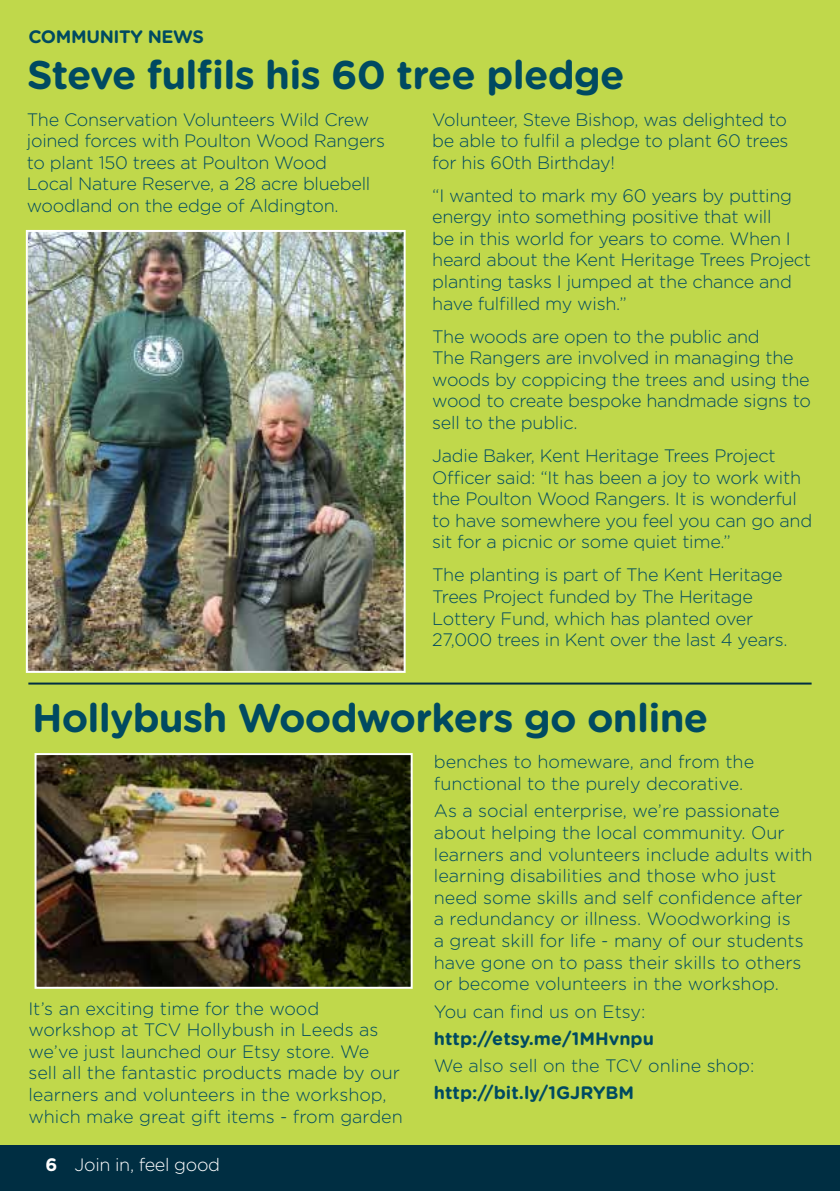
<style>
.page{position:relative;width:840px;height:1191px;background:#fff}
.page>*{position:absolute;margin:0;border:0;box-sizing:border-box;transform-origin:0 0}
.t1{font:700 40px "Gotham Rounded";letter-spacing:-.02em;color:#004a61}
.t2{font:300 18px/21.6px "Gotham Rounded";letter-spacing:-.015em;color:#004a61}
.t3{font:700 18px "Gotham Rounded";color:#004a61}
.t4{font:300 18px "Gotham Rounded";letter-spacing:-.02em;color:#fff}
.t5{font:700 18px "Gotham Rounded";letter-spacing:-.02em;color:#004a61}
.s1{font-weight:700}
</style>
<div class="page">
<div style="left:0;top:0;width:839px;height:1180px;background:#c0d84b"></div>
<div style="left:0;top:1145px;width:839px;height:46px;background:#002e42"></div>
<img style="left:29px;top:233px;width:373px;height:437px">
<div style="left:26px;top:230px;width:379px;height:443px;border:2px solid #fff"></div>
<img style="left:38px;top:756px;width:371px;height:229px">
<div style="left:35px;top:753px;width:377px;height:235px;border:2px solid #fff"></div>
<hr style="left:28px;top:682px;width:783px;height:2px;background:#002e42">
<p class="t5" style="left:28px;top:23px;width:177px">COMMUNITY NEWS</p>
<h1 class="t1" style="left:27px;top:45px;width:598px">Steve fulfils his 60 tree pledge</h1>
<p class="t2" style="left:27px;top:107px;width:359px">The Conservation Volunteers Wild Crew joined forces with Poulton Wood Rangers to plant 150 trees at Poulton Wood<br>Local Nature Reserve, a 28 acre bluebell woodland on the edge of Aldington.</p>
<p class="t2" style="left:432px;top:107px;width:357px;text-align:justify">Volunteer, Steve Bishop, was delighted to be able to fulfil a pledge to plant 60 trees for his 60th Birthday!</p>
<p class="t2" style="left:432px;top:184px;width:380px">“I wanted to mark my 60 years by putting energy into something positive that will<br>be in this world for years to come. When I heard about the Kent Heritage Trees Project planting tasks I jumped at the chance and have fulfilled my wish.”</p>
<p class="t2" style="left:432px;top:325px;width:380px">The woods are open to the public and<br>The Rangers are involved in managing the woods by coppicing the trees and using the wood to create bespoke handmade signs to sell to the public.</p>
<p class="t2" style="left:432px;top:444px;width:381px">Jadie Baker, Kent Heritage Trees Project Officer said: “It has been a joy to work with the Poulton Wood Rangers. It is wonderful to have somewhere you feel you can go and sit for a picnic or some quiet time.”</p>
<p class="t2" style="left:432px;top:563px;width:356px">The planting is part of The Kent Heritage Trees Project funded by The Heritage Lottery Fund, which has planted over 27,000 trees in Kent over the last 4 years.</p>
<h1 class="t1" style="left:32px;top:688px;width:677px">Hollybush Woodworkers go online</h1>
<p class="t2" style="left:28px;top:996px;width:376px">It’s an exciting time for the wood workshop at TCV Hollybush in Leeds as we’ve just launched our Etsy store. We<br>sell all the fantastic products made by our learners and volunteers in the workshop, which make great gift items - from garden</p>
<p class="t4" style="left:45px;top:1152px;width:176px"><span class="s1">6</span> Join in, feel good</p>
<p class="t2" style="left:433px;top:750px;width:321px">benches to homeware, and from the functional to the purely decorative.</p>
<p class="t2" style="left:433px;top:799px;width:380px">As a social enterprise, we’re passionate about helping the local community. Our learners and volunteers include adults with learning disabilities and those who just need some skills and self confidence after a redundancy or illness. Woodworking is<br>a great skill for life - many of our students have gone on to pass their skills to others or become volunteers in the workshop.</p>
<p class="t2" style="left:433px;top:999px;width:213px">You can find us on Etsy:</p>
<p class="t3" style="left:433px;top:1025px;width:221px">http://etsy.me/1MHvnpu</p>
<p class="t2" style="left:433px;top:1054px;width:322px">We also sell on the TCV online shop:</p>
<p class="t3" style="left:433px;top:1079px;width:202px">http://bit.ly/1GJRYBM</p>
</div>
